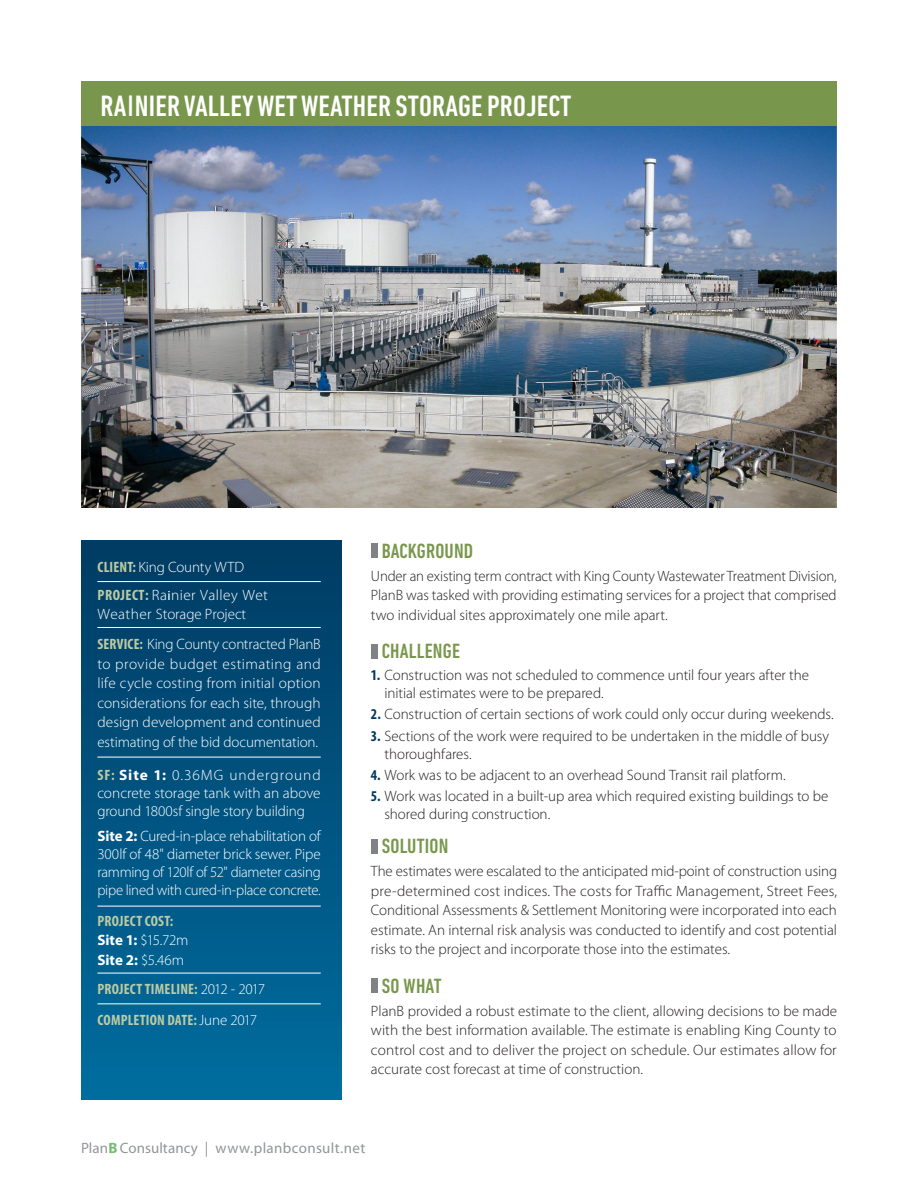
<style>
.page{position:relative;width:918px;height:1188px;background:#fff}
.page>*{position:absolute;margin:0;border:0;box-sizing:border-box;transform-origin:0 0}
.Title_Heading{font:500 condensed 30px "DIN Next LT Pro";letter-spacing:.005em;color:#fff}
.content_heading{font:500 condensed 21px "DIN Next LT Pro";letter-spacing:.01em;color:#79974c}
.body{font:300 15px/19.5px "Myriad Pro";color:#231f20;text-align:justify}
.body_reversed{font:300 15px/19.5px "Myriad Pro";letter-spacing:-.005em;color:#fff;text-align:justify}
.body_reversed-2{font:700 condensed 15px "Myriad Pro";letter-spacing:.01em;color:#bdcaa3}
.body_reversed-3{font:300 15px/19.5px "Myriad Pro";letter-spacing:.03em;color:#fff}
.t1{font:15px "Myriad Pro";letter-spacing:.015em;color:#939598}
.s1{font-family:"Calibri";font-weight:400;font-stretch:normal;font-size:33px}
.s2{font-weight:700;font-stretch:condensed;color:#bdcaa3}
.s3{font-weight:400;font-size:13.5px}
.s4{font-weight:700}
.s5{font-weight:300;font-stretch:normal;color:#fff}
.s6{font-weight:700;font-stretch:condensed;color:#003a5d}
.s7{font-weight:700;color:#76bd6f}
</style>
<div class="page">
<img style="left:81px;top:126px;width:756px;height:382px">
<div style="left:81px;top:81px;width:756px;height:45px;background:#79974c"></div>
<div style="left:81px;top:540px;width:261px;height:559px;background:linear-gradient(to bottom,#013c63,#026ea0)"></div>
<hr style="left:97px;top:581px;width:224px;height:1px;background:#fff">
<hr style="left:97px;top:627px;width:224px;height:1px;background:#fff">
<hr style="left:97px;top:757px;width:224px;height:1px;background:#fff">
<hr style="left:97px;top:906px;width:224px;height:1px;background:#fff">
<hr style="left:97px;top:973px;width:224px;height:1px;background:#fff">
<hr style="left:97px;top:1003px;width:224px;height:1px;background:#fff">
<div style="left:371px;top:544px;width:6px;height:14px;background:#808285"></div>
<div style="left:371px;top:644px;width:6px;height:14px;background:#808285"></div>
<div style="left:371px;top:839px;width:6px;height:14px;background:#808285"></div>
<div style="left:371px;top:979px;width:6px;height:14px;background:#808285"></div>
<p class="Title_Heading" style="left:100px;top:89px;width:473px">RA<span class="s1">I</span>NIER VALLEY WET WEATHER STORAGE PROJECT</p>
<p class="body_reversed" style="left:98px;top:557px;width:148px"><span class="s2">CLIENT:</span> King County WTD</p>
<p class="body_reversed-3" style="left:97px;top:585px;width:172px"><span class="s2">PROJECT:</span> Ra<span class="s3">i</span>nier Valley Wet<br>Weather Storage Project</p>
<p class="body_reversed" style="left:97px;top:634px;width:225px"><span class="s2">SERVICE:</span> King County contracted PlanB to provide budget estimating and life cycle costing from initial option considerations for each site, through design development and continued estimating of the bid documentation.</p>
<p class="body_reversed" style="left:97px;top:766px;width:225px;line-height:18px"><span class="s2">SF:</span> <span class="s4">Site 1:</span> 0.36MG underground concrete storage tank with an above ground 1800sf single story building</p>
<p class="body_reversed" style="left:97px;top:826px;width:225px;line-height:18px"><span class="s4">Site 2:</span> Cured-in-place rehabilitation of 300lf of 48" diameter brick sewer. Pipe ramming of 120lf of 52" diameter casing pipe lined with cured-in-place concrete.</p>
<p class="body_reversed" style="left:97px;top:911px;width:92px;text-align:left"><span class="s2">PROJECT COST:<br></span><span class="s4">Site 1:</span> $15.72m<br><span class="s4">Site 2:</span> $5.46m</p>
<p class="body_reversed-2" style="left:98px;top:980px;width:169px">PROJECT TIMELINE: <span class="s5">2012 - 2017</span></p>
<p class="body_reversed-2" style="left:98px;top:1011px;width:161px">COMPLETION DATE:<span class="s5">June 2017</span></p>
<p class="content_heading" style="left:382px;top:539px;width:93px">BACKGROUND</p>
<p class="body" style="left:371px;top:566px;width:467px">Under an existing term contract with King County Wastewater Treatment Division, PlanB was tasked with providing estimating services for a project that comprised two individual sites approximately one mile apart.</p>
<p class="content_heading" style="left:382px;top:640px;width:80px">CHALLENGE</p>
<p class="body" style="left:384px;top:666px;width:426px;line-height:18px;text-indent:-14px"><span class="s6">1.</span> Construction was not scheduled to commence until four years after the initial estimates were to be prepared.</p>
<p class="body" style="left:371px;top:704px;width:464px"><span class="s6">2.</span> Construction of certain sections of work could only occur during weekends.</p>
<p class="body" style="left:384px;top:726px;width:446px;line-height:18px;text-indent:-14px"><span class="s6">3.</span> Sections of the work were required to be undertaken in the middle of busy thoroughfares.</p>
<p class="body" style="left:371px;top:765px;width:416px"><span class="s6">4.</span> Work was to be adjacent to an overhead Sound Transit rail platform.</p>
<p class="body" style="left:384px;top:787px;width:446px;line-height:18px;text-indent:-14px"><span class="s6">5.</span> Work was located in a built-up area which required existing buildings to be shored during construction.</p>
<p class="content_heading" style="left:382px;top:834px;width:68px">SOLUTION</p>
<p class="body" style="left:371px;top:861px;width:468px">The estimates were escalated to the anticipated mid-point of construction using pre-determined cost indices. The costs for Traffic Management, Street Fees, Conditional Assessments &amp; Settlement Monitoring were incorporated into each estimate. An internal risk analysis was conducted to identify and cost potential risks to the project and incorporate those into the estimates.</p>
<p class="content_heading" style="left:382px;top:974px;width:61px">SO WHAT</p>
<p class="body" style="left:371px;top:1001px;width:468px">PlanB provided a robust estimate to the client, allowing decisions to be made with the best information available. The estimate is enabling King County to control cost and to deliver the project on schedule. Our estimates allow for accurate cost forecast at time of construction.</p>
<p class="t1" style="left:81px;top:1139px;width:286px">Plan<span class="s7">B</span> Consultancy | www.planbconsult.net</p>
</div>
